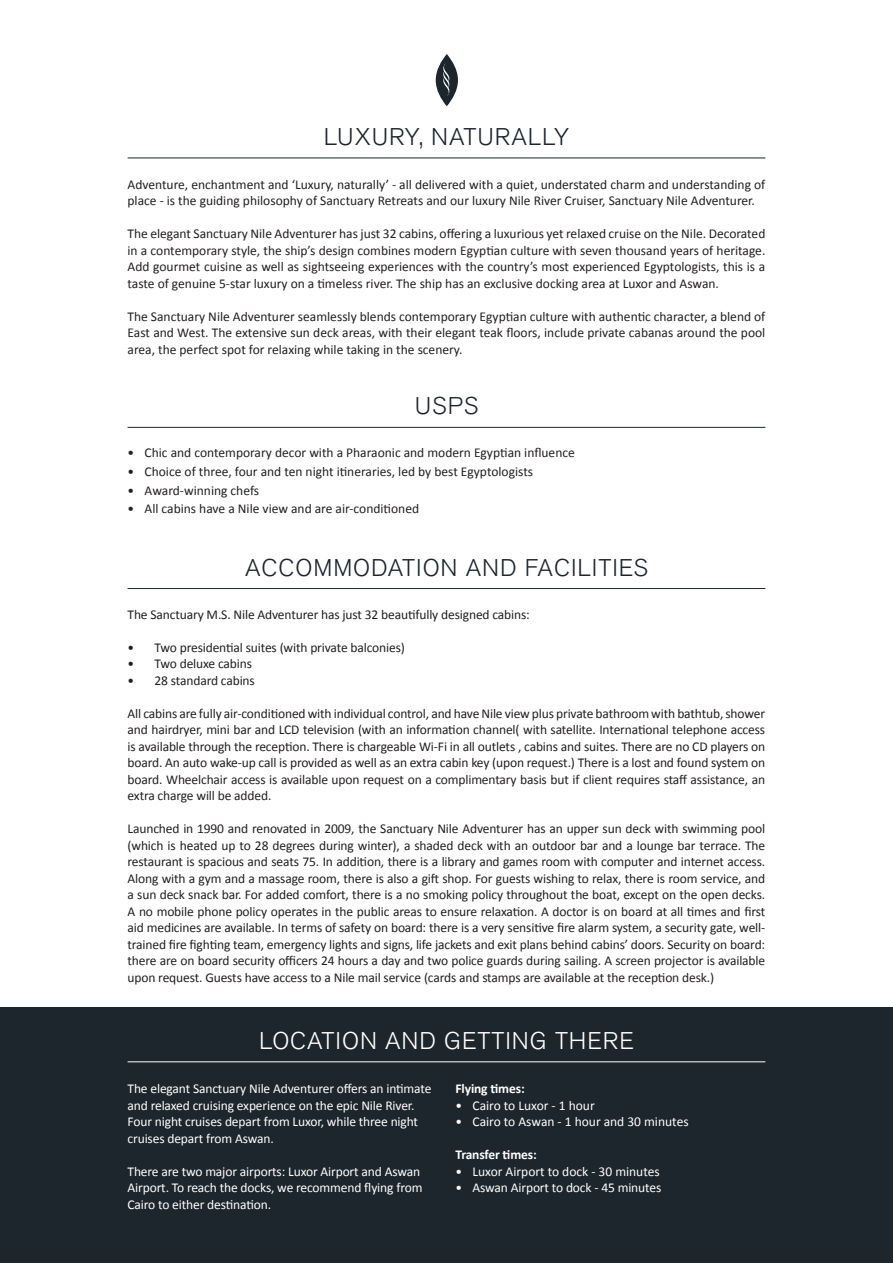
<style>
.page{position:relative;width:893px;height:1263px;background:#fff}
.page>*{position:absolute;margin:0;border:0;box-sizing:border-box;transform-origin:0 0}
.SR_Main_Title{font:300 24px "Akzidenz Grotesk BQ";letter-spacing:.04em;color:#1d252d}
.SR_Main_Title-2{font:300 24px "Akzidenz Grotesk BQ";letter-spacing:.04em;color:#fff}
.Body_text{font:13.5px/16.5px "Calibri";color:#231f20;text-align:justify}
.Body_text-2{font:13.5px/16.5px "Calibri";letter-spacing:-.01em;color:#fff}
.Body_text-3{font:700 13.5px "Calibri";letter-spacing:-.01em;color:#fff}
</style>
<div class="page">
<hr style="left:128px;top:158px;width:637px;height:1px;background:#1d252d">
<svg style="left:436px;top:54px;width:22px;height:52px"></svg>
<hr style="left:128px;top:427px;width:637px;height:1px;background:#1d252d">
<hr style="left:128px;top:588px;width:637px;height:1px;background:#1d252d">
<div style="left:0;top:1007px;width:893px;height:256px;background:#1d252d"></div>
<hr style="left:128px;top:1061px;width:637px;height:1px;background:#fff">
<p class="SR_Main_Title" style="left:324px;top:123px;width:247px">LUXURY, NATURALLY</p>
<p class="Body_text" style="left:128px;top:176px;width:639px">Adventure, enchantment and ‘Luxury, naturally’ - all delivered with a quiet, understated charm and understanding of place - is the guiding philosophy of Sanctuary Retreats and our luxury Nile River Cruiser, Sanctuary Nile Adventurer.</p>
<p class="Body_text" style="left:128px;top:226px;width:639px">The elegant Sanctuary Nile Adventurer has just 32 cabins, offering a luxurious yet relaxed cruise on the Nile. Decorated in a contemporary style, the ship’s design combines modern Egyptian culture with seven thousand years of heritage.<br>Add gourmet cuisine as well as sightseeing experiences with the country’s most experienced Egyptologists, this is a taste of genuine 5-star luxury on a timeless river. The ship has an exclusive docking area at Luxor and Aswan.</p>
<p class="Body_text" style="left:128px;top:308px;width:639px">The Sanctuary Nile Adventurer seamlessly blends contemporary Egyptian culture with authentic character, a blend of East and West. The extensive sun deck areas, with their elegant teak floors, include private cabanas around the pool area, the perfect spot for relaxing while taking in the scenery.</p>
<p class="SR_Main_Title" style="left:415px;top:393px;width:65px">USPS</p>
<p class="Body_text" style="left:128px;top:445px;width:449px">• Chic and contemporary decor with a Pharaonic and modern Egyptian influence</p>
<p class="Body_text" style="left:128px;top:463px;width:407px">• Choice of three, four and ten night itineraries, led by best Egyptologists</p>
<p class="Body_text" style="left:128px;top:482px;width:133px">• Award-winning chefs</p>
<p class="Body_text" style="left:128px;top:501px;width:293px">• All cabins have a Nile view and are air-conditioned</p>
<p class="SR_Main_Title" style="left:245px;top:554px;width:404px">ACCOMMODATION AND FACILITIES</p>
<p class="Body_text" style="left:128px;top:606px;width:404px">The Sanctuary M.S. Nile Adventurer has just 32 beautifully designed cabins:</p>
<p class="Body_text" style="left:128px;top:639px;width:279px">• Two presidential suites (with private balconies)</p>
<p class="Body_text" style="left:128px;top:655px;width:126px">• Two deluxe cabins</p>
<p class="Body_text" style="left:128px;top:672px;width:129px">• 28 standard cabins</p>
<p class="Body_text" style="left:128px;top:705px;width:639px">All cabins are fully air-conditioned with individual control, and have Nile view plus private bathroom with bathtub, shower and hairdryer, mini bar and LCD television (with an information channel( with satellite. International telephone access is available through the reception. There is chargeable Wi-Fi in all outlets , cabins and suites. There are no CD players on board. An auto wake-up call is provided as well as an extra cabin key (upon request.) There is a lost and found system on board. Wheelchair access is available upon request on a complimentary basis but if client requires staff assistance, an extra charge will be added.</p>
<p class="Body_text" style="left:128px;top:820px;width:639px">Launched in 1990 and renovated in 2009, the Sanctuary Nile Adventurer has an upper sun deck with swimming pool (which is heated up to 28 degrees during winter), a shaded deck with an outdoor bar and a lounge bar terrace. The restaurant is spacious and seats 75. In addition, there is a library and games room with computer and internet access.<br>Along with a gym and a massage room, there is also a gift shop. For guests wishing to relax, there is room service, and a sun deck snack bar. For added comfort, there is a no smoking policy throughout the boat, except on the open decks.<br>A no mobile phone policy operates in the public areas to ensure relaxation. A doctor is on board at all times and first aid medicines are available. In terms of safety on board: there is a very sensitive fire alarm system, a security gate, well&shy;trained fire fighting team, emergency lights and signs, life jackets and exit plans behind cabins’ doors. Security on board: there are on board security officers 24 hours a day and two police guards during sailing. A screen projector is available upon request. Guests have access to a Nile mail service (cards and stamps are available at the reception desk.)</p>
<p class="SR_Main_Title-2" style="left:259px;top:1027px;width:376px">LOCATION AND GETTING THERE</p>
<p class="Body_text-2" style="left:128px;top:1080px;width:305px">The elegant Sanctuary Nile Adventurer offers an intimate and relaxed cruising experience on the epic Nile River.<br>Four night cruises depart from Luxor, while three night cruises depart from Aswan.</p>
<p class="Body_text-2" style="left:128px;top:1163px;width:296px">There are two major airports: Luxor Airport and Aswan<br>Airport. To reach the docks, we recommend flying from<br>Cairo to either destination.</p>
<p class="Body_text-3" style="left:455px;top:1080px;width:71px">Flying times:</p>
<p class="Body_text-2" style="left:455px;top:1097px;width:141px">• Cairo to Luxor - 1 hour</p>
<p class="Body_text-2" style="left:455px;top:1113px;width:235px">• Cairo to Aswan - 1 hour and 30 minutes</p>
<p class="Body_text-3" style="left:455px;top:1146px;width:83px">Transfer times:</p>
<p class="Body_text-2" style="left:455px;top:1163px;width:206px">• Luxor Airport to dock - 30 minutes</p>
<p class="Body_text-2" style="left:455px;top:1179px;width:207px">• Aswan Airport to dock - 45 minutes</p>
</div>
